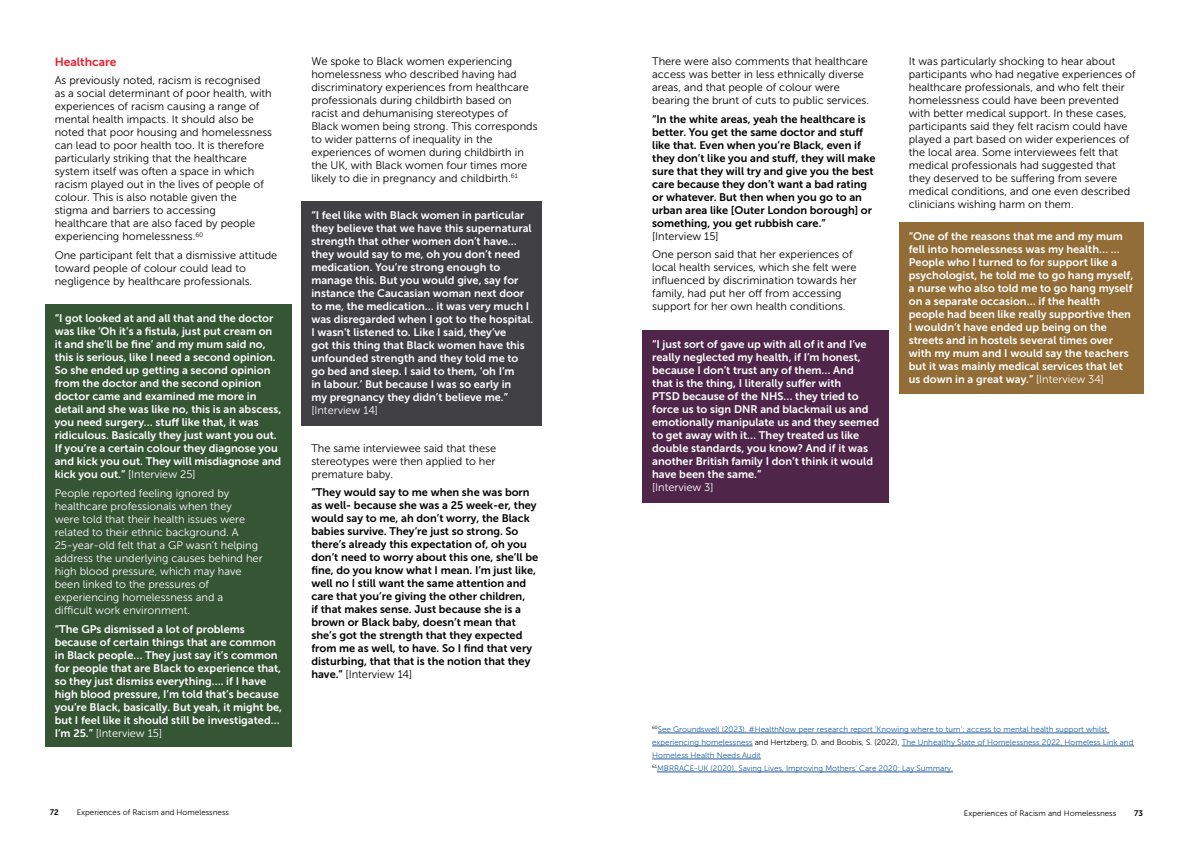
<style>
.page{position:relative;width:1191px;height:842px;background:#fff}
.page>*{position:absolute;margin:0;border:0;box-sizing:border-box;transform-origin:0 0}
.t1{font:12px "Museo Sans 700";color:#ed1c2c}
.t2{font:11px/13px "Museo Sans 700";color:#fff}
.t3{font:11px/13px "Museo Sans 300";color:#000}
.t4{font:11px/13px "Museo Sans 700";color:#000}
.t5{font:11px/13px "Museo Sans 300";color:#fff}
.t6{font:8px/13px "Museo Sans 300";color:#215e9e}
.t7{font:8px "Museo Sans 300";color:#000}
.t8{font:8px "Museo Sans 700";color:#000}
.s1{font-family:"Museo Sans 300"}
.s2{color:#000}
</style>
<div class="page">
<div style="left:45px;top:305px;width:246px;height:442px;background:#355535"></div>
<div style="left:301px;top:201px;width:241px;height:224px;background:#414042"></div>
<div style="left:899px;top:222px;width:244px;height:172px;background:#926d38"></div>
<div style="left:642px;top:330px;width:246px;height:172px;background:#4f264a"></div>
<hr style="left:658px;top:733px;width:451px;height:1px;background:#215e9e">
<hr style="left:652px;top:746px;width:100px;height:1px;background:#215e9e">
<hr style="left:901px;top:746px;width:233px;height:1px;background:#215e9e">
<hr style="left:652px;top:759px;width:109px;height:1px;background:#215e9e">
<hr style="left:657px;top:772px;width:296px;height:1px;background:#215e9e">
<p class="t1" style="left:55px;top:55px;width:63px">Healthcare</p>
<p class="t3" style="left:55px;top:74px;width:219px">As previously noted, racism is recognised as a social determinant of poor health, with experiences of racism causing a range of mental health impacts. It should also be noted that poor housing and homelessness can lead to poor health too. It is therefore particularly striking that the healthcare system itself was often a space in which racism played out in the lives of people of colour. This is also notable given the stigma and barriers to accessing<br>healthcare that are also faced by people experiencing homelessness.<sup>60</sup></p>
<p class="t3" style="left:55px;top:249px;width:224px">One participant felt that a dismissive attitude toward people of colour could lead to negligence by healthcare professionals.</p>
<p class="t2" style="left:55px;top:312px;width:228px">“I got looked at and all that and the doctor was like ‘Oh it’s a fistula, just put cream on it and she’ll be fine’ and my mum said no, this is serious, like I need a second opinion.<br>So she ended up getting a second opinion from the doctor and the second opinion doctor came and examined me more in detail and she was like no, this is an abscess, you need surgery… stuff like that, it was ridiculous. Basically they just want you out.<br>If you’re a certain colour they diagnose you and kick you out. They will misdiagnose and kick you out.” <span class="s1">[Interview 25]</span></p>
<p class="t5" style="left:55px;top:487px;width:209px">People reported feeling ignored by healthcare professionals when they<br>were told that their health issues were related to their ethnic background. A 25-year-old felt that a GP wasn’t helping address the underlying causes behind her high blood pressure, which may have been linked to the pressures of experiencing homelessness and a difficult work environment.</p>
<p class="t2" style="left:55px;top:622px;width:229px">“The GPs dismissed a lot of problems because of certain things that are common in Black people… They just say it’s common for people that are Black to experience that, so they just dismiss everything…. if I have high blood pressure, I’m told that’s because you’re Black, basically. But yeah, it might be, but I feel like it should still be investigated… I’m 25.” <span class="s1">[Interview 15]</span></p>
<p class="t3" style="left:311px;top:55px;width:228px">We spoke to Black women experiencing homelessness who described having had discriminatory experiences from healthcare professionals during childbirth based on racist and dehumanising stereotypes of<br>Black women being strong. This corresponds to wider patterns of inequality in the experiences of women during childbirth in the UK, with Black women four times more likely to die in pregnancy and childbirth.<sup>61</sup></p>
<p class="t2" style="left:311px;top:209px;width:223px">“I feel like with Black women in particular they believe that we have this supernatural strength that other women don’t have… they would say to me, oh you don’t need medication. You’re strong enough to manage this. But you would give, say for instance the Caucasian woman next door to me, the medication… it was very much I was disregarded when I got to the hospital.<br>I wasn’t listened to. Like I said, they’ve<br>got this thing that Black women have this unfounded strength and they told me to go bed and sleep. I said to them, ‘oh I’m<br>in labour.’ But because I was so early in<br>my pregnancy they didn’t believe me.” <span class="s1">[Interview 14]</span></p>
<p class="t3" style="left:311px;top:441px;width:186px;text-align:justify">The same interviewee said that these stereotypes were then applied to her premature baby.</p>
<p class="t4" style="left:311px;top:486px;width:228px">“They would say to me when she was born as well- because she was a 25 week-er, they would say to me, ah don’t worry, the Black babies survive. They’re just so strong. So there’s already this expectation of, oh you don’t need to worry about this one, she’ll be fine, do you know what I mean. I’m just like, well no I still want the same attention and care that you’re giving the other children,<br>if that makes sense. Just because she is a brown or Black baby, doesn’t mean that she’s got the strength that they expected from me as well, to have. So I find that very disturbing, that that is the notion that they have.” <span class="s1">[Interview 14]</span></p>
<p class="t3" style="left:652px;top:55px;width:218px">There were also comments that healthcare access was better in less ethnically diverse areas, and that people of colour were bearing the brunt of cuts to public services.</p>
<p class="t4" style="left:652px;top:112px;width:225px">“In the white areas, yeah the healthcare is better. You get the same doctor and stuff like that. Even when you’re Black, even if they don’t like you and stuff, they will make sure that they will try and give you the best care because they don’t want a bad rating or whatever. But then when you go to an urban area like [Outer London borough] or something, you get rubbish care.” <span class="s1">[Interview 15]</span></p>
<p class="t3" style="left:652px;top:248px;width:206px">One person said that her experiences of local health services, which she felt were influenced by discrimination towards her family, had put her off from accessing support for her own health conditions.</p>
<p class="t2" style="left:652px;top:337px;width:228px">“I just sort of gave up with all of it and I’ve really neglected my health, if I’m honest, because I don’t trust any of them… And<br>that is the thing, I literally suffer with<br>PTSD because of the NHS… they tried to force us to sign DNR and blackmail us and emotionally manipulate us and they seemed to get away with it… They treated us like double standards, you know? And if it was another British family I don’t think it would have been the same.”<br><span class="s1">[Interview 3]</span></p>
<p class="t3" style="left:909px;top:55px;width:228px">It was particularly shocking to hear about participants who had negative experiences of healthcare professionals, and who felt their homelessness could have been prevented with better medical support. In these cases, participants said they felt racism could have played a part based on wider experiences of the local area. Some interviewees felt that medical professionals had suggested that they deserved to be suffering from severe medical conditions, and one even described clinicians wishing harm on them.</p>
<p class="t2" style="left:909px;top:229px;width:226px">“One of the reasons that me and my mum fell into homelessness was my health… … People who I turned to for support like a psychologist, he told me to go hang myself, a nurse who also told me to go hang myself on a separate occasion… if the health people had been like really supportive then I wouldn’t have ended up being on the streets and in hostels several times over with my mum and I would say the teachers but it was mainly medical services that let us down in a great way.” <span class="s1">[Interview 34]</span></p>
<p class="t6" style="left:652px;top:723px;width:483px"><sup>60</sup>See Groundswell (2023), #HealthNow peer research report ‘Knowing where to turn‘: access to mental health support whilst experiencing homelessness <span class="s2">and Hertzberg, D. and Boobis, S. (2022),</span> The Unhealthy State of Homelessness 2022, Homeless Link and Homeless Health Needs Audit<br><sup>61</sup>MBRRACE-UK (2020), Saving Lives, Improving Mothers’ Care 2020: Lay Summary.</p>
<p class="t8" style="left:50px;top:808px;width:10px">72</p>
<p class="t7" style="left:77px;top:808px;width:154px">Experiences of Racism and Homelessness</p>
<p class="t7" style="left:963px;top:809px;width:154px">Experiences of Racism and Homelessness</p>
<p class="t8" style="left:1134px;top:809px;width:10px">73</p>
</div>
